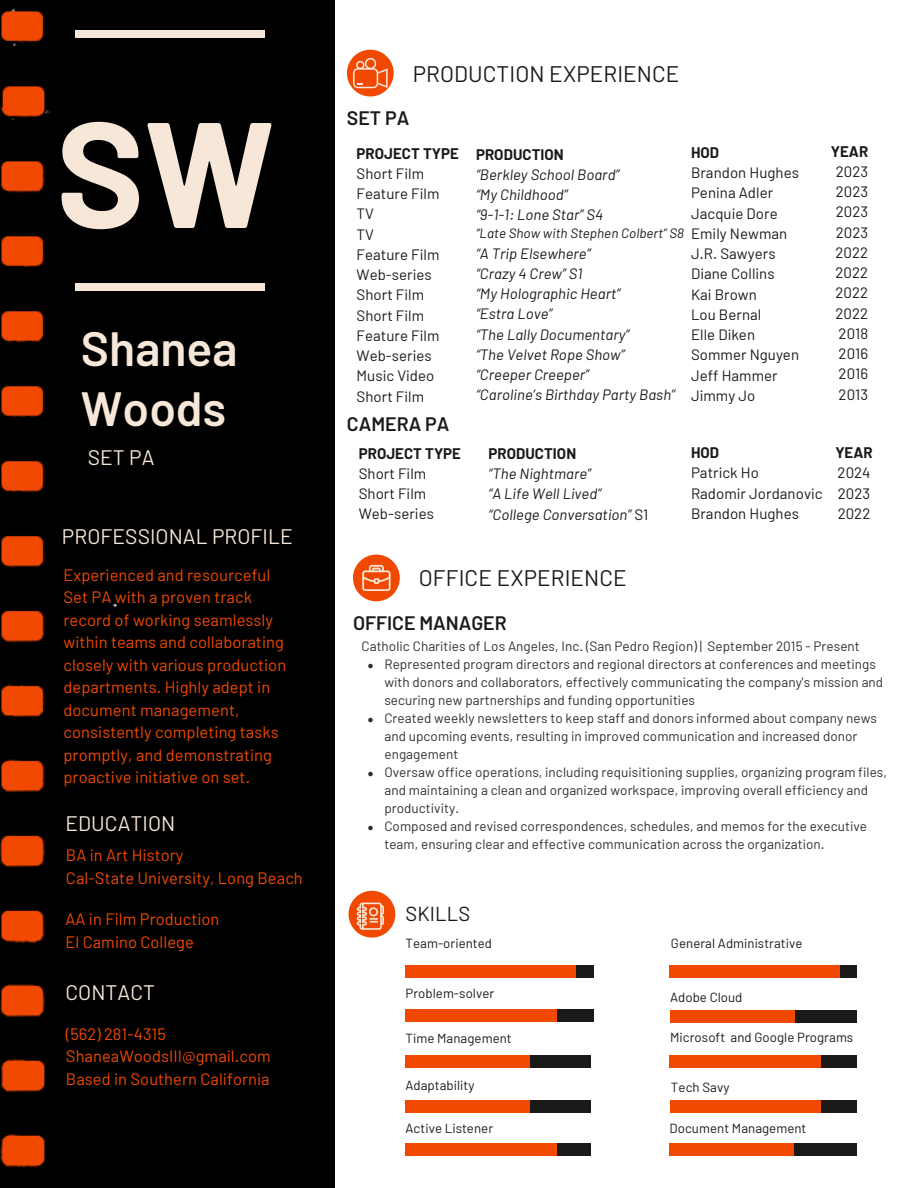
<style>
.page{position:relative;width:918px;height:1188px;background:#fff}
.page>*{position:absolute;margin:0;border:0;box-sizing:border-box;transform-origin:0 0}
.t1{font:700 150px "Barlow";color:#f6e7d8}
.t2{font:600 48px/59.7px "Barlow";color:#f6e7d8}
.t3{font:22.5px "Barlow";letter-spacing:.005em;color:#1c191a}
.t4{font:21px "Barlow";letter-spacing:.005em;color:#f6e7d8}
.t5{font:20.25px "Barlow";letter-spacing:.005em;color:#1c191a}
.t6{font:600 19.5px "Barlow";color:#1c191a}
.t7{font:16.5px/22.5px "Barlow";letter-spacing:.005em;color:#f14902}
.t8{font:15px "Barlow";letter-spacing:.005em;color:#1c191a}
.t9{font:italic 15px "Barlow";letter-spacing:.005em;color:#1c191a}
.t10{font:700 15px "Barlow";letter-spacing:.005em;color:#1c191a}
.t11{font:13.5px/18px "Barlow";letter-spacing:.005em;color:#303030}
.t12{font:italic 13.5px "Barlow";letter-spacing:.005em;color:#1c191a}
.t13{font:13.2px "Barlow";letter-spacing:.005em;color:#1c191a}
.s1{font-style:normal}
</style>
<div class="page">
<div style="left:0;top:0;width:334px;height:1188px;background:#000"></div>
<div style="left:75px;top:283px;width:189px;height:8px;background:#f6e7d8"></div>
<div style="left:75px;top:30px;width:189px;height:8px;background:#f6e7d8"></div>
<svg style="left:353px;top:555px;width:47px;height:46px"></svg>
<svg style="left:349px;top:891px;width:46px;height:47px"></svg>
<div style="left:443px;top:1009px;width:150px;height:13px;background:#1c191a"></div>
<div style="left:406px;top:1009px;width:150px;height:13px;background:#f14902"></div>
<div style="left:443px;top:966px;width:150px;height:12px;background:#1c191a"></div>
<div style="left:406px;top:966px;width:169px;height:12px;background:#f14902"></div>
<div style="left:440px;top:1100px;width:151px;height:13px;background:#1c191a"></div>
<div style="left:406px;top:1100px;width:124px;height:13px;background:#f14902"></div>
<div style="left:440px;top:1143px;width:151px;height:12px;background:#1c191a"></div>
<div style="left:406px;top:1143px;width:150px;height:12px;background:#f14902"></div>
<div style="left:706px;top:966px;width:151px;height:12px;background:#1c191a"></div>
<div style="left:670px;top:966px;width:169px;height:12px;background:#f14902"></div>
<div style="left:706px;top:1010px;width:151px;height:13px;background:#1c191a"></div>
<div style="left:670px;top:1010px;width:125px;height:13px;background:#f14902"></div>
<div style="left:706px;top:1055px;width:151px;height:13px;background:#1c191a"></div>
<div style="left:670px;top:1055px;width:150px;height:13px;background:#f14902"></div>
<div style="left:706px;top:1143px;width:151px;height:12px;background:#1c191a"></div>
<div style="left:670px;top:1143px;width:124px;height:12px;background:#f14902"></div>
<svg style="left:347px;top:50px;width:47px;height:46px"></svg>
<svg style="left:368px;top:664px;width:5px;height:4px"></svg>
<svg style="left:368px;top:718px;width:5px;height:4px"></svg>
<svg style="left:368px;top:772px;width:5px;height:4px"></svg>
<svg style="left:368px;top:826px;width:5px;height:4px"></svg>
<div style="left:440px;top:1055px;width:151px;height:13px;background:#1c191a"></div>
<div style="left:406px;top:1055px;width:124px;height:13px;background:#f14902"></div>
<div style="left:706px;top:1100px;width:151px;height:13px;background:#1c191a"></div>
<div style="left:670px;top:1100px;width:151px;height:13px;background:#f14902"></div>
<p class="t1" style="left:56px;top:78px;width:220px">SW</p>
<p class="t2" style="left:81px;top:317px;width:158px">Shanea<br>Woods</p>
<p class="t4" style="left:88px;top:444px;width:68px">SET PA</p>
<p class="t4" style="left:62px;top:523px;width:232px">PROFESSIONAL PROFILE</p>
<p class="t7" style="left:64px;top:563px;width:224px">Experienced and resourceful<br>Set PA with a proven track record of working seamlessly within teams and collaborating closely with various production departments. Highly adept in document management, consistently completing tasks promptly, and demonstrating proactive initiative on set.</p>
<p class="t4" style="left:65px;top:810px;width:111px">EDUCATION</p>
<p class="t7" style="left:66px;top:843px;width:119px">BA in Art History</p>
<p class="t7" style="left:66px;top:866px;width:238px">Cal-State University, Long Beach</p>
<p class="t7" style="left:65px;top:907px;width:156px">AA in Film Production</p>
<p class="t7" style="left:65px;top:930px;width:130px">El Camino College</p>
<p class="t4" style="left:65px;top:979px;width:91px">CONTACT</p>
<p class="t7" style="left:66px;top:1022px;width:101px">(562) 281-4315</p>
<p class="t7" style="left:66px;top:1044px;width:206px">ShaneaWoodsIII@gmail.com</p>
<p class="t7" style="left:66px;top:1067px;width:205px">Based in Southern California</p>
<p class="t3" style="left:413px;top:60px;width:268px">PRODUCTION EXPERIENCE</p>
<p class="t6" style="left:347px;top:105px;width:64px">SET PA</p>
<p class="t10" style="left:357px;top:144px;width:104px">PROJECT TYPE</p>
<p class="t8" style="left:357px;top:164px;width:69px">Short Film</p>
<p class="t8" style="left:357px;top:184px;width:84px">Feature Film</p>
<p class="t8" style="left:357px;top:204px;width:19px">TV</p>
<p class="t8" style="left:357px;top:225px;width:19px">TV</p>
<p class="t8" style="left:357px;top:245px;width:84px">Feature Film</p>
<p class="t8" style="left:357px;top:265px;width:77px">Web-series</p>
<p class="t8" style="left:357px;top:285px;width:69px">Short Film</p>
<p class="t8" style="left:357px;top:306px;width:69px">Short Film</p>
<p class="t8" style="left:357px;top:326px;width:84px">Feature Film</p>
<p class="t8" style="left:357px;top:346px;width:77px">Web-series</p>
<p class="t8" style="left:357px;top:366px;width:79px">Music Video</p>
<p class="t8" style="left:357px;top:387px;width:69px">Short Film</p>
<p class="t6" style="left:347px;top:411px;width:104px">CAMERA PA</p>
<p class="t10" style="left:359px;top:444px;width:104px">PROJECT TYPE</p>
<p class="t8" style="left:359px;top:464px;width:69px">Short Film</p>
<p class="t8" style="left:359px;top:484px;width:69px">Short Film</p>
<p class="t8" style="left:359px;top:504px;width:77px">Web-series</p>
<p class="t10" style="left:691px;top:143px;width:30px">HOD</p>
<p class="t8" style="left:691px;top:163px;width:109px">Brandon Hughes</p>
<p class="t8" style="left:691px;top:183px;width:84px">Penina Adler</p>
<p class="t8" style="left:691px;top:204px;width:88px">Jacquie Dore</p>
<p class="t8" style="left:691px;top:224px;width:98px">Emily Newman</p>
<p class="t8" style="left:691px;top:244px;width:86px">J.R. Sawyers</p>
<p class="t8" style="left:691px;top:264px;width:85px">Diane Collins</p>
<p class="t8" style="left:691px;top:285px;width:67px">Kai Brown</p>
<p class="t8" style="left:691px;top:305px;width:72px">Lou Bernal</p>
<p class="t8" style="left:691px;top:325px;width:66px">Elle Diken</p>
<p class="t8" style="left:691px;top:345px;width:110px">Sommer Nguyen</p>
<p class="t8" style="left:691px;top:366px;width:88px">Jeff Hammer</p>
<p class="t8" style="left:691px;top:386px;width:66px">Jimmy Jo</p>
<p class="t10" style="left:476px;top:145px;width:89px">PRODUCTION</p>
<p class="t9" style="left:476px;top:165px;width:145px">“Berkley School Board”</p>
<p class="t9" style="left:476px;top:185px;width:93px">“My Childhood”</p>
<p class="t9" style="left:476px;top:205px;width:128px">“9-1-1: Lone Star” S4</p>
<p class="t12" style="left:476px;top:225px;width:209px">“Late Show with Stephen Colbert” S8</p>
<p class="t9" style="left:476px;top:244px;width:116px">“A Trip Elsewhere”</p>
<p class="t9" style="left:476px;top:264px;width:108px">“Crazy 4 Crew” S1</p>
<p class="t9" style="left:476px;top:284px;width:146px">“My Holographic Heart”</p>
<p class="t9" style="left:476px;top:304px;width:78px">“Estra Love”</p>
<p class="t9" style="left:476px;top:325px;width:155px">“The Lally Documentary”</p>
<p class="t9" style="left:476px;top:345px;width:150px">“The Velvet Rope Show”</p>
<p class="t9" style="left:476px;top:365px;width:115px">“Creeper Creeper”</p>
<p class="t9" style="left:476px;top:385px;width:201px">“Caroline’s Birthday Party Bash”</p>
<p class="t10" style="left:831px;top:142px;width:39px">YEAR</p>
<p class="t8" style="left:836px;top:162px;width:34px">2023</p>
<p class="t8" style="left:836px;top:182px;width:34px">2023</p>
<p class="t8" style="left:836px;top:202px;width:34px">2023</p>
<p class="t8" style="left:836px;top:223px;width:34px">2023</p>
<p class="t8" style="left:835px;top:243px;width:34px">2022</p>
<p class="t8" style="left:835px;top:263px;width:34px">2022</p>
<p class="t8" style="left:835px;top:283px;width:34px">2022</p>
<p class="t8" style="left:835px;top:304px;width:34px">2022</p>
<p class="t8" style="left:839px;top:324px;width:31px">2018</p>
<p class="t8" style="left:839px;top:344px;width:31px">2016</p>
<p class="t8" style="left:839px;top:364px;width:31px">2016</p>
<p class="t8" style="left:839px;top:385px;width:31px">2013</p>
<p class="t10" style="left:489px;top:444px;width:89px">PRODUCTION</p>
<p class="t9" style="left:489px;top:464px;width:104px">“The Nightmare”</p>
<p class="t9" style="left:489px;top:484px;width:114px">“A Life Well Lived”</p>
<p class="t9" style="left:489px;top:505px;width:161px">“College Conversation” <span class="s1">S1</span></p>
<p class="t10" style="left:691px;top:443px;width:30px">HOD</p>
<p class="t8" style="left:691px;top:463px;width:69px">Patrick Ho</p>
<p class="t8" style="left:691px;top:484px;width:133px">Radomir Jordanovic</p>
<p class="t8" style="left:691px;top:504px;width:109px">Brandon Hughes</p>
<p class="t10" style="left:835px;top:443px;width:39px">YEAR</p>
<p class="t8" style="left:838px;top:463px;width:34px">2024</p>
<p class="t8" style="left:838px;top:484px;width:34px">2023</p>
<p class="t8" style="left:838px;top:504px;width:34px">2022</p>
<p class="t3" style="left:419px;top:563px;width:210px">OFFICE EXPERIENCE</p>
<p class="t6" style="left:353px;top:610px;width:155px">OFFICE MANAGER</p>
<p class="t11" style="left:361px;top:637px;width:500px">Catholic Charities of Los Angeles, Inc. (San Pedro Region) | September 2015 - Present</p>
<p class="t11" style="left:384px;top:655px;width:500px">Represented program directors and regional directors at conferences and meetings with donors and collaborators, effectively communicating the company's mission and securing new partnerships and funding opportunities</p>
<p class="t11" style="left:384px;top:709px;width:494px">Created weekly newsletters to keep staff and donors informed about company news and upcoming events, resulting in improved communication and increased donor engagement</p>
<p class="t11" style="left:384px;top:763px;width:504px">Oversaw office operations, including requisitioning supplies, organizing program files, and maintaining a clean and organized workspace, improving overall efficiency and productivity.</p>
<p class="t11" style="left:384px;top:817px;width:484px">Composed and revised correspondences, schedules, and memos for the executive team, ensuring clear and effective communication across the organization.</p>
<p class="t5" style="left:406px;top:901px;width:66px">SKILLS</p>
<p class="t13" style="left:406px;top:935px;width:88px">Team-oriented</p>
<p class="t13" style="left:406px;top:985px;width:90px">Problem-solver</p>
<p class="t13" style="left:406px;top:1030px;width:108px">Time Management</p>
<p class="t13" style="left:406px;top:1077px;width:70px">Adaptability</p>
<p class="t13" style="left:406px;top:1120px;width:89px">Active Listener</p>
<p class="t13" style="left:671px;top:935px;width:133px">General Administrative</p>
<p class="t13" style="left:670px;top:989px;width:74px">Adobe Cloud</p>
<p class="t13" style="left:670px;top:1028px;width:185px">Microsoft and Google Programs</p>
<p class="t13" style="left:671px;top:1079px;width:60px">Tech Savy</p>
<p class="t13" style="left:670px;top:1120px;width:138px">Document Management</p>
</div>
